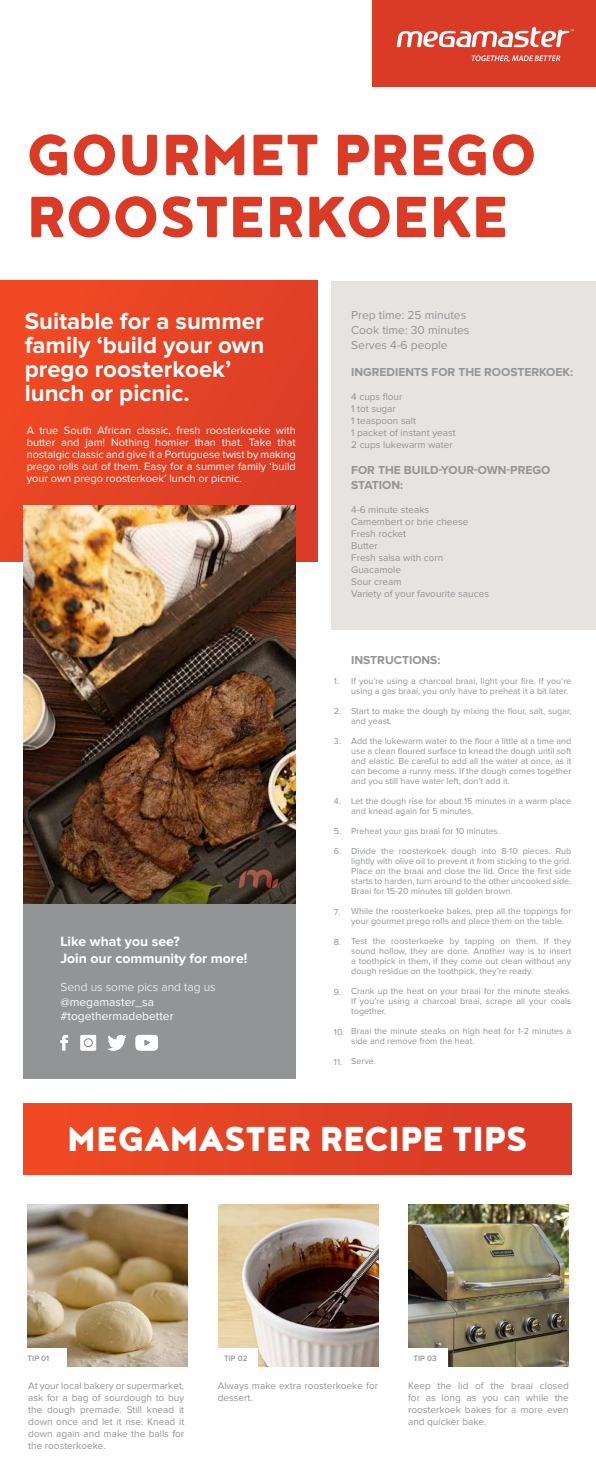
<style>
.page{position:relative;width:596px;height:1475px;background:#fff}
.page>*{position:absolute;margin:0;border:0;box-sizing:border-box;transform-origin:0 0}
.t1{font:900 71px/62px "Noyh";color:#da3b27}
.t2{font:900 42.4px "Noyh";color:#fff}
.t3{font:700 24px/24px "Proxima Nova";color:#fff}
.t4{font:700 14px/16.8px "Proxima Nova";color:#fff}
.t5{font:700 12px/14.4px "Proxima Nova";color:#929496}
.t6{font:12px/15px "Proxima Nova";color:#929496}
.t7{font:12px/14.4px "Proxima Nova";color:#fff}
.t8{font:300 12px "Proxima Nova";color:#fff}
.t9{font:11px/12px "Proxima Nova";color:#fff;text-align:justify}
.t10{font:10px/12px "Proxima Nova";color:#929496}
.t11{font:9px/10px "Proxima Nova";color:#929496}
.t12{font:600 8px "Proxima Nova";color:#929496}
</style>
<div class="page">
<div style="left:332px;top:281px;width:263px;height:348px;background:#e7e3e1"></div>
<div style="left:0;top:281px;width:317px;height:280px;background:#e54425"></div>
<div style="left:372px;top:0;width:223px;height:87px;background:#da3b27"></div>
<svg style="left:471px;top:55px;width:89px;height:7px"></svg>
<svg style="left:396px;top:27px;width:177px;height:21px"></svg>
<div style="left:24px;top:898px;width:271px;height:180px;background:#929496"></div>
<img style="left:28px;top:1204px;width:159px;height:161px">
<img style="left:218px;top:1204px;width:160px;height:161px">
<img style="left:408px;top:1204px;width:160px;height:161px">
<div style="left:23px;top:1347px;width:44px;height:21px;background:#fff"></div>
<div style="left:218px;top:1347px;width:39px;height:21px;background:#fff"></div>
<div style="left:408px;top:1347px;width:39px;height:21px;background:#fff"></div>
<svg style="left:108px;top:1034px;width:18px;height:16px"></svg>
<svg style="left:80px;top:1034px;width:16px;height:16px"></svg>
<svg style="left:60px;top:1035px;width:8px;height:15px"></svg>
<svg style="left:135px;top:1034px;width:23px;height:16px"></svg>
<img style="left:24px;top:505px;width:271px;height:398px">
<svg style="left:238px;top:869px;width:40px;height:18px"></svg>
<div style="left:23px;top:1103px;width:548px;height:71px;background:linear-gradient(to right,#ef4a23,#d63a28)"></div>
<h1 class="t1" style="left:27px;top:122px;width:511px">GOURMET PREGO<br>ROOSTERKOEKE</h1>
<h3 class="t3" style="left:25px;top:310px;width:241px">Suitable for a summer family ‘build your own prego roosterkoek’ lunch or picnic.</h3>
<p class="t9" style="left:27px;top:424px;width:270px">A true South African classic, fresh roosterkoeke with butter and jam! Nothing homier than that. Take that nostalgic classic and give it a Portuguese twist by making prego rolls out of them. Easy for a summer family ‘build your own prego roosterkoek’ lunch or picnic.</p>
<h3 class="t4" style="left:60px;top:933px;width:188px">Like what you see?<br>Join our community for more!</h3>
<h3 class="t8" style="left:60px;top:981px;width:157px">Send us some pics and tag us</h3>
<h3 class="t7" style="left:60px;top:994px;width:115px">@megamaster_sa #togethermadebetter</h3>
<h3 class="t6" style="left:351px;top:308px;width:120px">Prep time: 25 minutes<br>Cook time: 30 minutes<br>Serves 4-6 people</h3>
<h3 class="t5" style="left:351px;top:365px;width:223px">INGREDIENTS FOR THE ROOSTERKOEK:</h3>
<p class="t10" style="left:351px;top:391px;width:106px">4 cups flour<br>1 tot sugar<br>1 teaspoon salt<br>1 packet of instant yeast<br>2 cups lukewarm water</p>
<h3 class="t5" style="left:351px;top:463px;width:200px">FOR THE BUILD-YOUR-OWN-PREGO<br>STATION:</h3>
<p class="t10" style="left:351px;top:503px;width:139px">4-6 minute steaks<br>Camembert or brie cheese<br>Fresh rocket<br>Butter<br>Fresh salsa with corn<br>Guacamole<br>Sour cream<br>Variety of your favourite sauces</p>
<h3 class="t5" style="left:351px;top:653px;width:91px">INSTRUCTIONS:</h3>
<p class="t11" style="left:351px;top:676px;width:221px">If you’re using a charcoal braai, light your fire. If you’re using a gas braai, you only have to preheat it a bit later.</p>
<p class="t11" style="left:351px;top:706px;width:221px">Start to make the dough by mixing the flour, salt, sugar, and yeast.</p>
<p class="t11" style="left:351px;top:736px;width:221px;text-align:justify">Add the lukewarm water to the flour a little at a time and use a clean floured surface to knead the dough until soft and elastic. Be careful to add all the water at once, as it can become a runny mess. If the dough comes together and you still have water left, don’t add it.</p>
<p class="t11" style="left:351px;top:796px;width:221px">Let the dough rise for about 15 minutes in a warm place and knead again for 5 minutes.</p>
<p class="t11" style="left:351px;top:826px;width:150px">Preheat your gas braai for 10 minutes.</p>
<p class="t11" style="left:351px;top:846px;width:221px;text-align:justify">Divide the roosterkoek dough into 8-10 pieces. Rub lightly with olive oil to prevent it from sticking to the grid.<br>Place on the braai and close the lid. Once the first side starts to harden, turn around to the other uncooked side.<br>Braai for 15-20 minutes till golden brown.</p>
<p class="t11" style="left:351px;top:906px;width:221px">While the roosterkoeke bakes, prep all the toppings for your gourmet prego rolls and place them on the table.</p>
<p class="t11" style="left:351px;top:936px;width:221px;text-align:justify">Test the roosterkoeke by tapping on them. If they sound hollow, they are done. Another way is to insert a toothpick in them, if they come out clean without any dough residue on the toothpick, they’re ready.</p>
<p class="t11" style="left:351px;top:986px;width:221px;text-align:justify">Crank up the heat on your braai for the minute steaks.<br>If you’re using a charcoal braai, scrape all your coals together.</p>
<p class="t11" style="left:351px;top:1026px;width:221px">Braai the minute steaks on high heat for 1-2 minutes a side and remove from the heat.</p>
<p class="t11" style="left:351px;top:1056px;width:26px">Serve.</p>
<p class="t11" style="left:334px;top:676px;width:7px">1.</p>
<p class="t11" style="left:334px;top:706px;width:9px">2.</p>
<p class="t11" style="left:334px;top:736px;width:9px">3.</p>
<p class="t11" style="left:334px;top:796px;width:9px">4.</p>
<p class="t11" style="left:334px;top:826px;width:9px">5.</p>
<p class="t11" style="left:334px;top:846px;width:9px">6.</p>
<p class="t11" style="left:334px;top:906px;width:7px">7.</p>
<p class="t11" style="left:334px;top:936px;width:9px">8.</p>
<p class="t11" style="left:334px;top:986px;width:9px">9.</p>
<p class="t11" style="left:334px;top:1026px;width:12px">10.</p>
<p class="t11" style="left:334px;top:1056px;width:10px">11.</p>
<h2 class="t2" style="left:67px;top:1113px;width:461px">MEGAMASTER RECIPE TIPS</h2>
<p class="t12" style="left:28px;top:1353px;width:23px">TIP 01</p>
<p class="t12" style="left:224px;top:1353px;width:25px">TIP 02</p>
<p class="t12" style="left:413px;top:1353px;width:25px">TIP 03</p>
<p class="t10" style="left:28px;top:1380px;width:157px;text-align:justify">At your local bakery or supermarket, ask for a bag of sourdough to buy the dough premade. Still knead it down once and let it rise. Knead it down again and make the balls for the roosterkoeke.</p>
<p class="t10" style="left:218px;top:1380px;width:162px">Always make extra roosterkoeke for dessert.</p>
<p class="t10" style="left:408px;top:1380px;width:162px;text-align:justify">Keep the lid of the braai closed for as long as you can while the roosterkoek bakes for a more even and quicker bake.</p>
</div>
